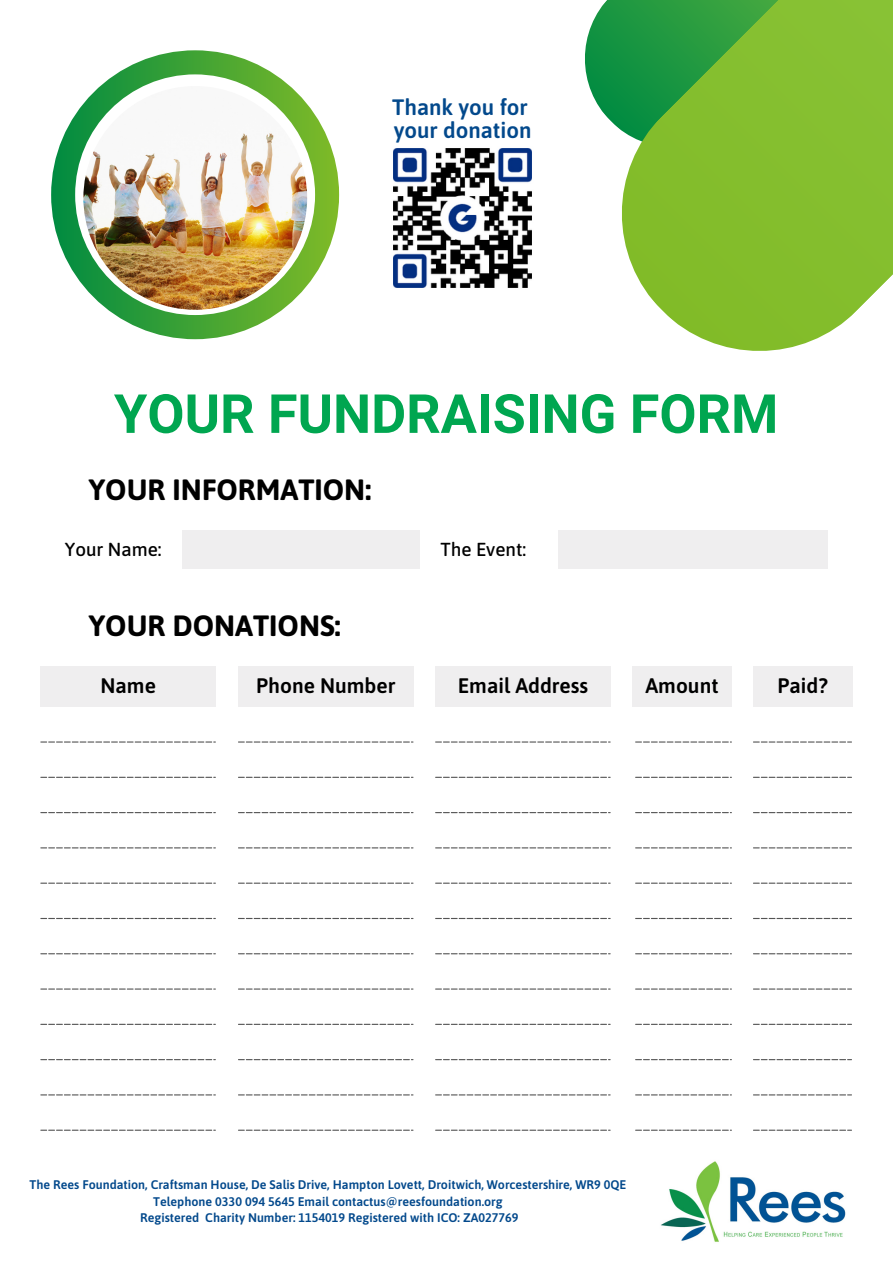
<style>
.page{position:relative;width:893px;height:1264px;background:#fff}
.page>*{position:absolute;margin:0;border:0;box-sizing:border-box;transform-origin:0 0}
.t1{font:700 54px "Roboto";color:#00a650}
.t2{font:700 29.25px "Asap";color:#000}
.t3{font:600 22.35px "Asap";color:#03498c}
.t4{font:600 21px "Asap";color:#000}
.t5{font:500 18.9px "Asap";color:#000}
.t6{font:600 12.45px "Asap";color:#03498c}
</style>
<div class="page">
<svg style="left:585px;top:0;width:307px;height:351px;fill:#84be30"></svg>
<div style="left:40px;top:666px;width:176px;height:41px;background:#efeeef"></div>
<div style="left:238px;top:666px;width:176px;height:41px;background:#efeeef"></div>
<div style="left:435px;top:666px;width:176px;height:41px;background:#efeeef"></div>
<div style="left:632px;top:666px;width:99px;height:41px;background:#efeeef"></div>
<div style="left:753px;top:666px;width:99px;height:41px;background:#efeeef"></div>
<div style="left:182px;top:531px;width:238px;height:38px;background:#efeeef"></div>
<div style="left:558px;top:531px;width:269px;height:38px;background:#efeeef"></div>
<svg style="left:40px;top:741px;width:176px;height:1px"></svg>
<svg style="left:238px;top:741px;width:175px;height:1px"></svg>
<svg style="left:435px;top:741px;width:175px;height:1px"></svg>
<svg style="left:635px;top:741px;width:96px;height:1px"></svg>
<svg style="left:753px;top:741px;width:98px;height:1px"></svg>
<svg style="left:40px;top:776px;width:176px;height:2px"></svg>
<svg style="left:238px;top:776px;width:175px;height:2px"></svg>
<svg style="left:435px;top:776px;width:175px;height:2px"></svg>
<svg style="left:635px;top:776px;width:96px;height:2px"></svg>
<svg style="left:753px;top:776px;width:98px;height:2px"></svg>
<svg style="left:40px;top:812px;width:176px;height:1px"></svg>
<svg style="left:238px;top:812px;width:175px;height:1px"></svg>
<svg style="left:435px;top:812px;width:175px;height:1px"></svg>
<svg style="left:635px;top:812px;width:96px;height:1px"></svg>
<svg style="left:753px;top:812px;width:98px;height:1px"></svg>
<svg style="left:40px;top:847px;width:176px;height:1px"></svg>
<svg style="left:238px;top:847px;width:175px;height:1px"></svg>
<svg style="left:435px;top:847px;width:175px;height:1px"></svg>
<svg style="left:635px;top:847px;width:96px;height:1px"></svg>
<svg style="left:753px;top:847px;width:98px;height:1px"></svg>
<svg style="left:40px;top:882px;width:176px;height:1px"></svg>
<svg style="left:238px;top:882px;width:175px;height:1px"></svg>
<svg style="left:435px;top:882px;width:175px;height:1px"></svg>
<svg style="left:635px;top:882px;width:96px;height:1px"></svg>
<svg style="left:753px;top:882px;width:98px;height:1px"></svg>
<svg style="left:40px;top:917px;width:176px;height:2px"></svg>
<svg style="left:238px;top:917px;width:175px;height:2px"></svg>
<svg style="left:435px;top:917px;width:175px;height:2px"></svg>
<svg style="left:635px;top:917px;width:96px;height:2px"></svg>
<svg style="left:753px;top:917px;width:98px;height:2px"></svg>
<svg style="left:40px;top:953px;width:176px;height:1px"></svg>
<svg style="left:238px;top:953px;width:175px;height:1px"></svg>
<svg style="left:435px;top:953px;width:175px;height:1px"></svg>
<svg style="left:635px;top:953px;width:96px;height:1px"></svg>
<svg style="left:753px;top:953px;width:98px;height:1px"></svg>
<svg style="left:40px;top:988px;width:176px;height:1px"></svg>
<svg style="left:238px;top:988px;width:175px;height:1px"></svg>
<svg style="left:435px;top:988px;width:175px;height:1px"></svg>
<svg style="left:635px;top:988px;width:96px;height:1px"></svg>
<svg style="left:753px;top:988px;width:98px;height:1px"></svg>
<svg style="left:40px;top:1023px;width:176px;height:1px"></svg>
<svg style="left:238px;top:1023px;width:175px;height:1px"></svg>
<svg style="left:435px;top:1023px;width:175px;height:1px"></svg>
<svg style="left:635px;top:1023px;width:96px;height:1px"></svg>
<svg style="left:753px;top:1023px;width:98px;height:1px"></svg>
<svg style="left:40px;top:1059px;width:176px;height:1px"></svg>
<svg style="left:238px;top:1059px;width:175px;height:1px"></svg>
<svg style="left:435px;top:1059px;width:175px;height:1px"></svg>
<svg style="left:635px;top:1059px;width:96px;height:1px"></svg>
<svg style="left:753px;top:1059px;width:98px;height:1px"></svg>
<svg style="left:40px;top:1094px;width:176px;height:1px"></svg>
<svg style="left:238px;top:1094px;width:175px;height:1px"></svg>
<svg style="left:435px;top:1094px;width:175px;height:1px"></svg>
<svg style="left:635px;top:1094px;width:96px;height:1px"></svg>
<svg style="left:753px;top:1094px;width:98px;height:1px"></svg>
<svg style="left:40px;top:1129px;width:176px;height:1px"></svg>
<svg style="left:238px;top:1129px;width:175px;height:1px"></svg>
<svg style="left:435px;top:1129px;width:175px;height:1px"></svg>
<svg style="left:635px;top:1129px;width:96px;height:1px"></svg>
<svg style="left:753px;top:1129px;width:98px;height:1px"></svg>
<img style="left:661px;top:1161px;width:185px;height:81px">
<svg style="left:51px;top:50px;width:288px;height:289px"></svg>
<img style="left:83px;top:86px;width:224px;height:224px;border-radius:50%">
<img style="left:393px;top:148px;width:139px;height:140px">
<p class="t3" style="left:392px;top:94px;width:137px">Thank you for</p>
<p class="t3" style="left:394px;top:117px;width:139px">your donation</p>
<p class="t1" style="left:114px;top:383px;width:665px">YOUR FUNDRAISING FORM</p>
<p class="t2" style="left:89px;top:473px;width:284px">YOUR INFORMATION:</p>
<p class="t5" style="left:65px;top:538px;width:98px">Your Name:</p>
<p class="t5" style="left:440px;top:538px;width:87px">The Event:</p>
<p class="t2" style="left:89px;top:608px;width:253px">YOUR DONATIONS:</p>
<p class="t4" style="left:100px;top:674px;width:57px">Name</p>
<p class="t4" style="left:256px;top:674px;width:141px">Phone Number</p>
<p class="t4" style="left:458px;top:674px;width:132px">Email Address</p>
<p class="t4" style="left:645px;top:674px;width:75px">Amount</p>
<p class="t4" style="left:777px;top:674px;width:52px">Paid?</p>
<p class="t6" style="left:29px;top:1177px;width:598px">The Rees Foundation, Craftsman House, De Salis Drive, Hampton Lovett, Droitwich, Worcestershire, WR9 0QE</p>
<p class="t6" style="left:153px;top:1193px;width:351px">Telephone 0330 094 5645 Email contactus@reesfoundation.org</p>
<p class="t6" style="left:140px;top:1210px;width:380px">Registered Charity Number: 1154019 Registered with ICO: ZA027769</p>
</div>
